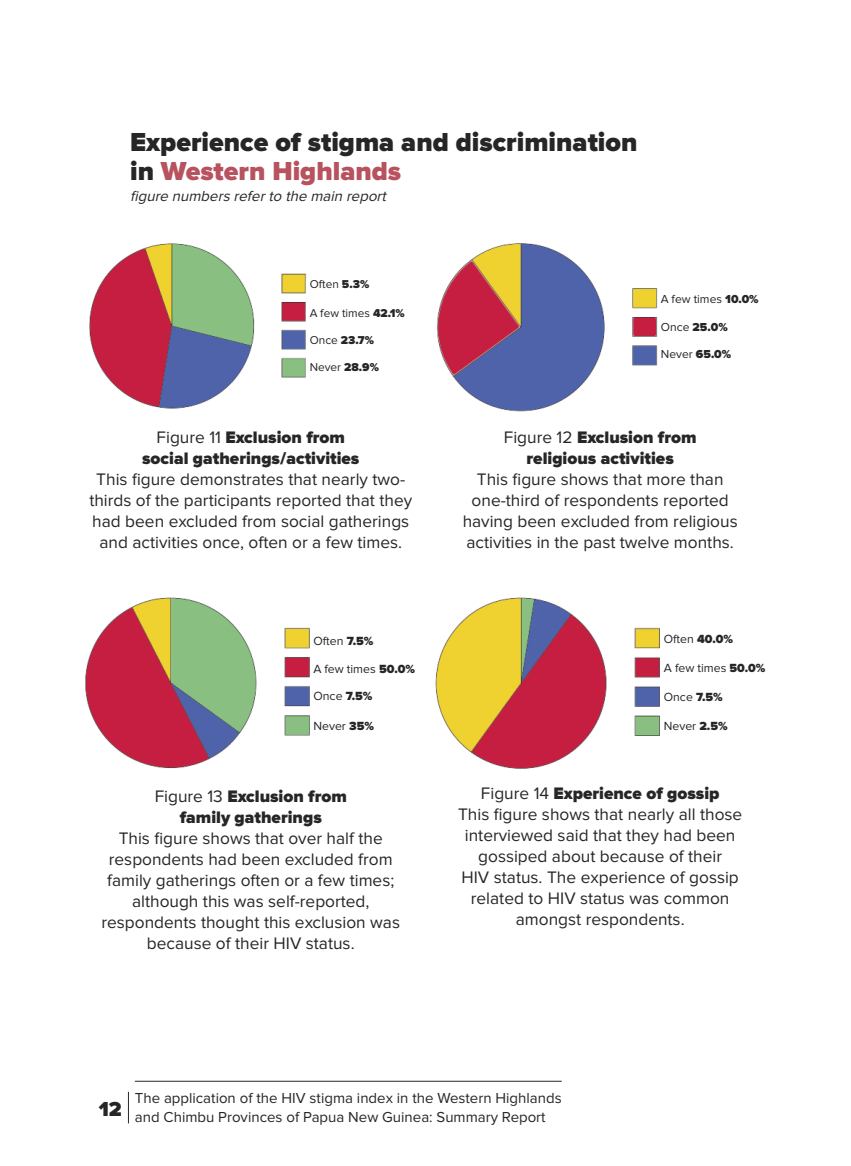
<style>
.page{position:relative;width:851px;height:1166px;background:#fff}
.page>*{position:absolute;margin:0;border:0;box-sizing:border-box;transform-origin:0 0}
.t1{font:900 27px/28.5px "Proxima Nova";color:#272627}
.t2{font:900 21px "Proxima Nova";color:#272627}
.t3{font:17.25px/21px "Proxima Nova";color:#272627;text-align:center}
.t4{font:900 17.25px/21px "Proxima Nova";color:#272627;text-align:center}
.t5{font:15px/19.5px "Proxima Nova";color:#272627}
.t6{font:italic 15px "Proxima Nova";color:#272627}
.t7{font:12.3px/27px "Proxima Nova";color:#272627}
.t8{font:12px "Proxima Nova";color:#272627}
.t9{font:900 12px "Proxima Nova";color:#272627}
.t10{font:11.85px "Proxima Nova";color:#272627}
.t11{font:900 11.85px "Proxima Nova";color:#272627}
.s1{color:#b7525e}
.s2{font-weight:900}
.s3{font-weight:400}
</style>
<div class="page">
<hr style="left:135px;top:1080px;width:426px;height:1px;background:#272627">
<hr style="left:128px;top:1091px;width:1px;height:31px;background:#272627">
<img style="left:89px;top:243px;width:218px;height:166px">
<img style="left:436px;top:243px;width:222px;height:168px">
<div style="left:657px;top:294px;width:107px;height:123px;background:#fff"></div>
<img style="left:85px;top:597px;width:237px;height:172px">
<div style="left:310px;top:635px;width:105px;height:126px;background:#fff"></div>
<img style="left:435px;top:597px;width:225px;height:172px">
<h1 class="t1" style="left:130px;top:131px;width:509px">experience of stigma and discrimination in <span class="s1">Western Highlands</span></h1>
<p class="t6" style="left:130px;top:191px;width:260px">figure numbers refer to the main report</p>
<p class="t10" style="left:310px;top:280px;width:61px">Often <span class="s2">5.3%</span></p>
<p class="t10" style="left:310px;top:309px;width:96px">A few times <span class="s2">42.1%</span></p>
<p class="t11" style="left:310px;top:336px;width:66px"><span class="s3">Once</span> 23.7%</p>
<p class="t10" style="left:310px;top:363px;width:71px">Never <span class="s2">28.9%</span></p>
<p class="t8" style="left:660px;top:295px;width:99px">A few times <span class="s2">10.0%</span></p>
<p class="t9" style="left:660px;top:323px;width:68px"><span class="s3">Once</span> 25.0%</p>
<p class="t8" style="left:660px;top:350px;width:72px">Never <span class="s2">65.0%</span></p>
<p class="t4" style="left:142px;top:428px;width:219px"><span class="s3">Figure 11</span> exclusion from social gatherings/activities</p>
<p class="t3" style="left:89px;top:470px;width:324px">This figure demonstrates that nearly two&shy;thirds of the participants reported that they had been excluded from social gatherings and activities once, often or a few times.</p>
<p class="t7" style="left:313px;top:628px;width:62px">Often <span class="s2">7.5%</span></p>
<p class="t7" style="left:313px;top:656px;width:103px">A few times <span class="s2">50.0%<br></span>Once <span class="s2">7.5%</span></p>
<p class="t7" style="left:313px;top:713px;width:62px">Never <span class="s2">35%</span></p>
<p class="t4" style="left:155px;top:786px;width:193px"><span class="s3">Figure 13</span> exclusion from family gatherings</p>
<p class="t3" style="left:101px;top:828px;width:300px">This figure shows that over half the respondents had been excluded from family gatherings often or a few times; although this was self-reported, respondents thought this exclusion was because of their HIV status.</p>
<p class="t4" style="left:504px;top:428px;width:194px"><span class="s3">Figure 12</span> exclusion from religious activities</p>
<p class="t3" style="left:462px;top:470px;width:276px">This figure shows that more than one-third of respondents reported having been excluded from religious activities in the past twelve months.</p>
<p class="t7" style="left:663px;top:626px;width:71px">Often <span class="s2">40.0%</span></p>
<p class="t7" style="left:663px;top:655px;width:103px">A few times <span class="s2">50.0%</span></p>
<p class="t7" style="left:663px;top:684px;width:60px">Once <span class="s2">7.5%</span></p>
<p class="t7" style="left:663px;top:713px;width:65px">Never <span class="s2">2.5%</span></p>
<p class="t3" style="left:458px;top:783px;width:285px">Figure 14 <span class="s2">experience of gossip<br></span>This figure shows that nearly all those interviewed said that they had been gossiped about because of their<br>HIV status. The experience of gossip related to HIV status was common amongst respondents.</p>
<p class="t2" style="left:99px;top:1101px;width:25px">12</p>
<p class="t5" style="left:135px;top:1089px;width:428px">The application of the HIV stigma index in the Western Highlands and Chimbu Provinces of Papua New Guinea: Summary Report</p>
</div>
